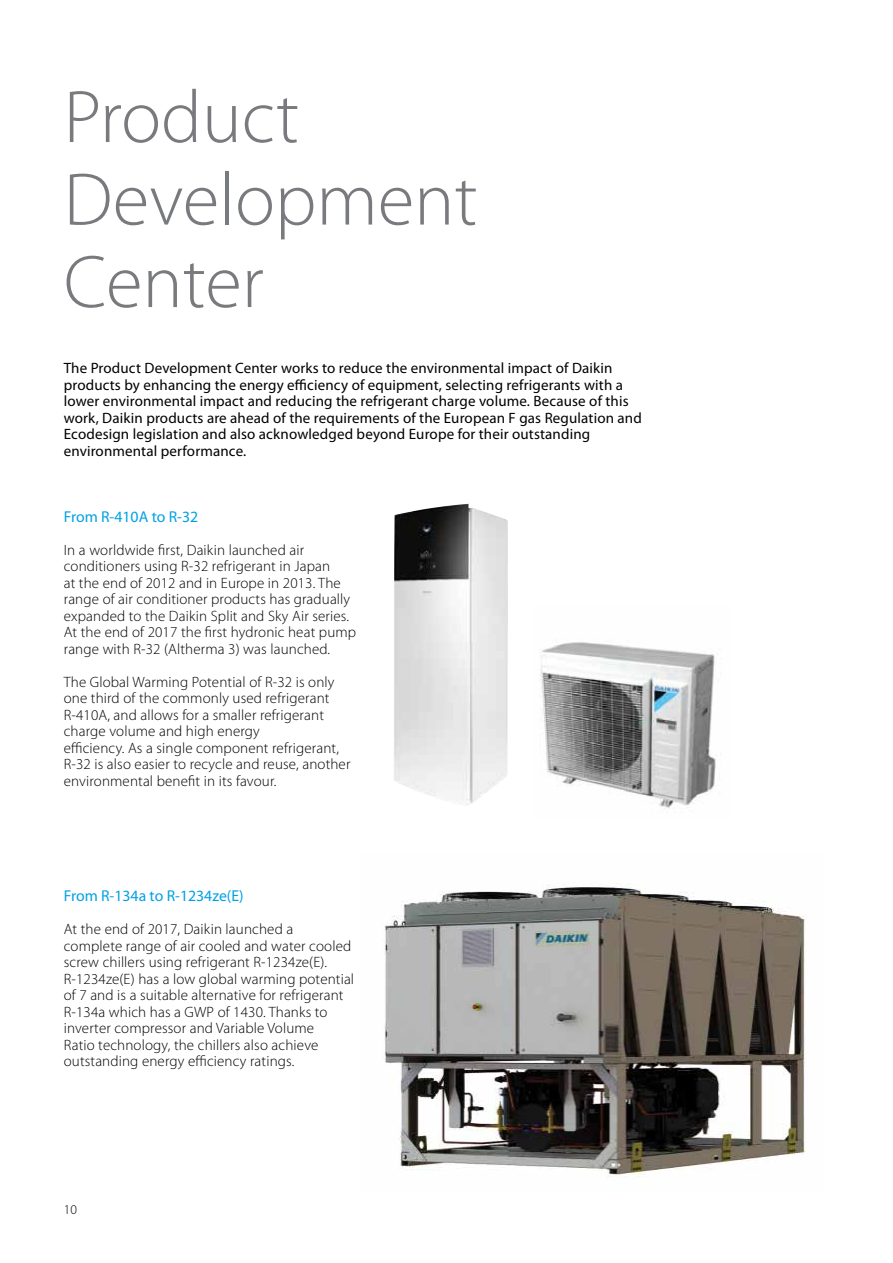
<style>
.page{position:relative;width:893px;height:1263px;background:#fff}
.page>*{position:absolute;margin:0;border:0;box-sizing:border-box;transform-origin:0 0}
.t1{font:300 75px/82.5px "Myriad Pro";color:#797a7d}
.t2{font:15.75px "Myriad Pro";color:#00a1e4}
.t3{font:300 15px/16.5px "Myriad Pro";letter-spacing:.01em;color:#000}
.t4{font:15px/16.5px "Myriad Pro";letter-spacing:.01em;color:#000}
.t5{font:300 13.5px "Myriad Pro";color:#000}
</style>
<div class="page">
<img style="left:394px;top:504px;width:114px;height:301px">
<img style="left:540px;top:642px;width:177px;height:166px">
<img style="left:383px;top:883px;width:423px;height:292px">
<h1 class="t1" style="left:64px;top:75px;width:415px">Product<br>Development<br>Center</h1>
<p class="t4" style="left:64px;top:360px;width:580px">The Product Development Center works to reduce the environmental impact of Daikin products by enhancing the energy efficiency of equipment, selecting refrigerants with a lower environmental impact and reducing the refrigerant charge volume. Because of this work, Daikin products are ahead of the requirements of the European F gas Regulation and Ecodesign legislation and also acknowledged beyond Europe for their outstanding environmental performance.</p>
<p class="t2" style="left:64px;top:507px;width:136px">From R-410A to R-32</p>
<p class="t3" style="left:64px;top:541px;width:294px">In a worldwide first, Daikin launched air conditioners using R-32 refrigerant in Japan<br>at the end of 2012 and in Europe in 2013. The range of air conditioner products has gradually expanded to the Daikin Split and Sky Air series.<br>At the end of 2017 the first hydronic heat pump range with R-32 (Altherma 3) was launched.</p>
<p class="t3" style="left:64px;top:673px;width:288px">The Global Warming Potential of R-32 is only one third of the commonly used refrigerant R-410A, and allows for a smaller refrigerant charge volume and high energy<br>efficiency. As a single component refrigerant, R-32 is also easier to recycle and reuse, another environmental benefit in its favour.</p>
<p class="t2" style="left:64px;top:886px;width:181px">From R-134a to R-1234ze(E)</p>
<p class="t3" style="left:64px;top:921px;width:292px">At the end of 2017, Daikin launched a complete range of air cooled and water cooled screw chillers using refrigerant R-1234ze(E).<br>R-1234ze(E) has a low global warming potential of 7 and is a suitable alternative for refrigerant R-134a which has a GWP of 1430. Thanks to inverter compressor and Variable Volume<br>Ratio technology, the chillers also achieve outstanding energy efficiency ratings.</p>
<p class="t5" style="left:64px;top:1201px;width:15px">10</p>
</div>
